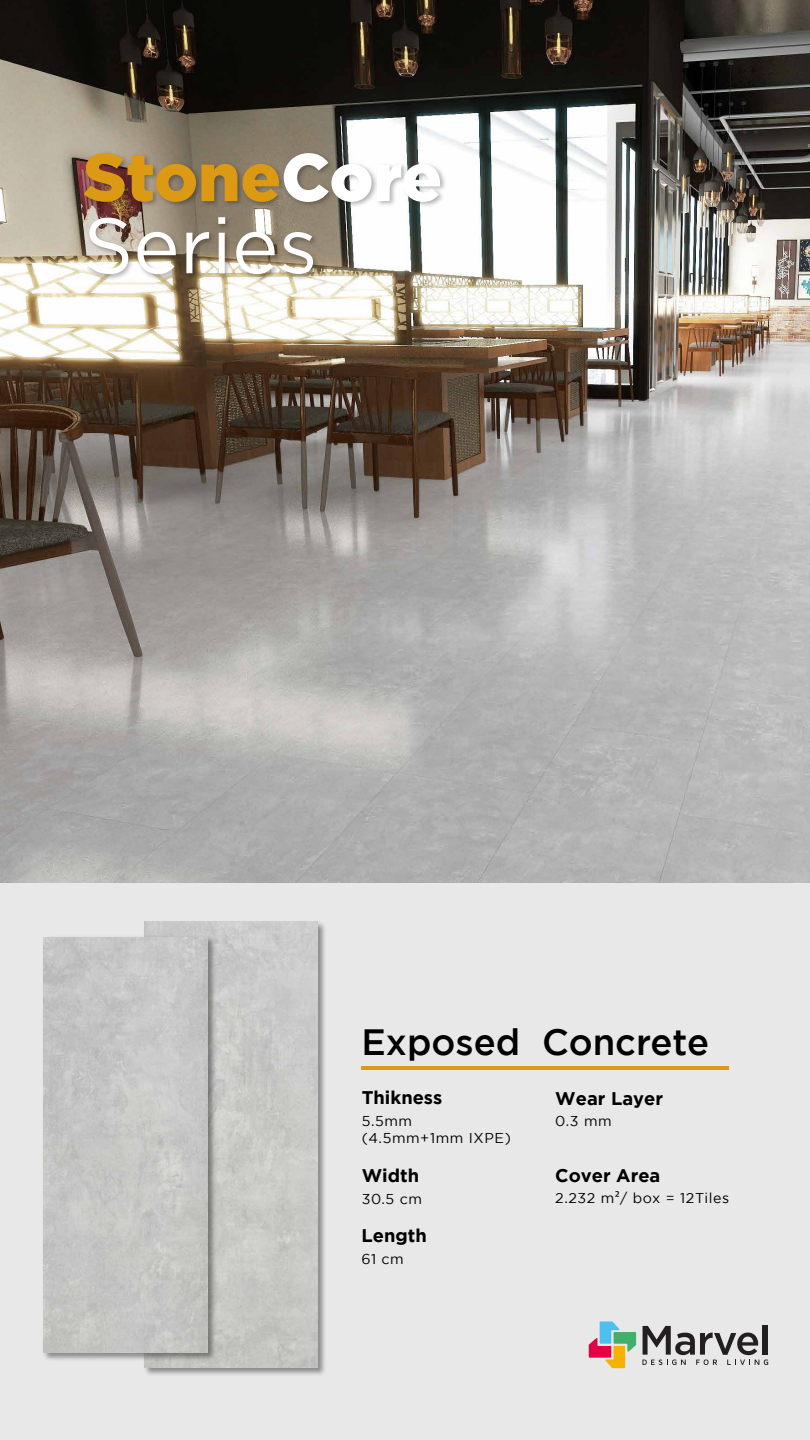
<style>
.page{position:relative;width:810px;height:1440px;background:#fff}
.page>*{position:absolute;margin:0;border:0;box-sizing:border-box;transform-origin:0 0}
.t1{font:78.45px "Gotham";color:#fff}
.t2{font:900 67.12px "Gotham";letter-spacing:-.005em;color:#db9914}
.t3{font:500 36.53px "Gotham";color:#000}
.t4{font:700 18.3px "Gotham";color:#000}
.t5{font:14.25px/17.1px "Gotham";letter-spacing:.04em;color:#000}
.s1{color:#fff}
.s2{font-family:"Myriad Pro"}
</style>
<div class="page">
<div style="left:0;top:861px;width:810px;height:579px;background:#e8e8e8"></div>
<img style="left:0;top:0;width:810px;height:883px">
<img style="left:78px;top:139px;width:373px;height:83px">
<img style="left:78px;top:202px;width:249px;height:93px">
<hr style="left:362px;top:1066px;width:367px;height:4px;background:#db9914">
<svg style="left:642px;top:1326px;width:126px;height:39px"></svg>
<div style="left:763px;top:1325px;width:5px;height:30px;background:#231f20"></div>
<svg style="left:589px;top:1321px;width:47px;height:47px"></svg>
<img style="left:144px;top:921px;width:181px;height:454px">
<img style="left:144px;top:922px;width:174px;height:446px">
<img style="left:43px;top:934px;width:175px;height:430px">
<img style="left:44px;top:937px;width:164px;height:416px">
<h2 class="t2" style="left:83px;top:138px;width:361px">Stone<span class="s1">Core</span></h2>
<h1 class="t1" style="left:83px;top:202px;width:236px">Series</h1>
<h3 class="t3" style="left:361px;top:1021px;width:349px">Exposed Concrete</h3>
<p class="t4" style="left:362px;top:1087px;width:82px">Thikness</p>
<p class="t5" style="left:362px;top:1112px;width:151px">5.5mm (4.5mm+1mm IXPE)</p>
<p class="t4" style="left:362px;top:1165px;width:59px">Width</p>
<p class="t5" style="left:362px;top:1190px;width:62px">30.5 cm</p>
<p class="t4" style="left:362px;top:1225px;width:67px">Length</p>
<p class="t5" style="left:362px;top:1250px;width:44px">61 cm</p>
<p class="t4" style="left:555px;top:1087px;width:109px">Wear Layer</p>
<p class="t5" style="left:555px;top:1112px;width:58px">0.3 mm</p>
<p class="t4" style="left:555px;top:1165px;width:107px">Cover Area</p>
<p class="t5" style="left:555px;top:1190px;width:175px">2.232 m<span class="s2">²</span>/ box = 12Tiles</p>
</div>
